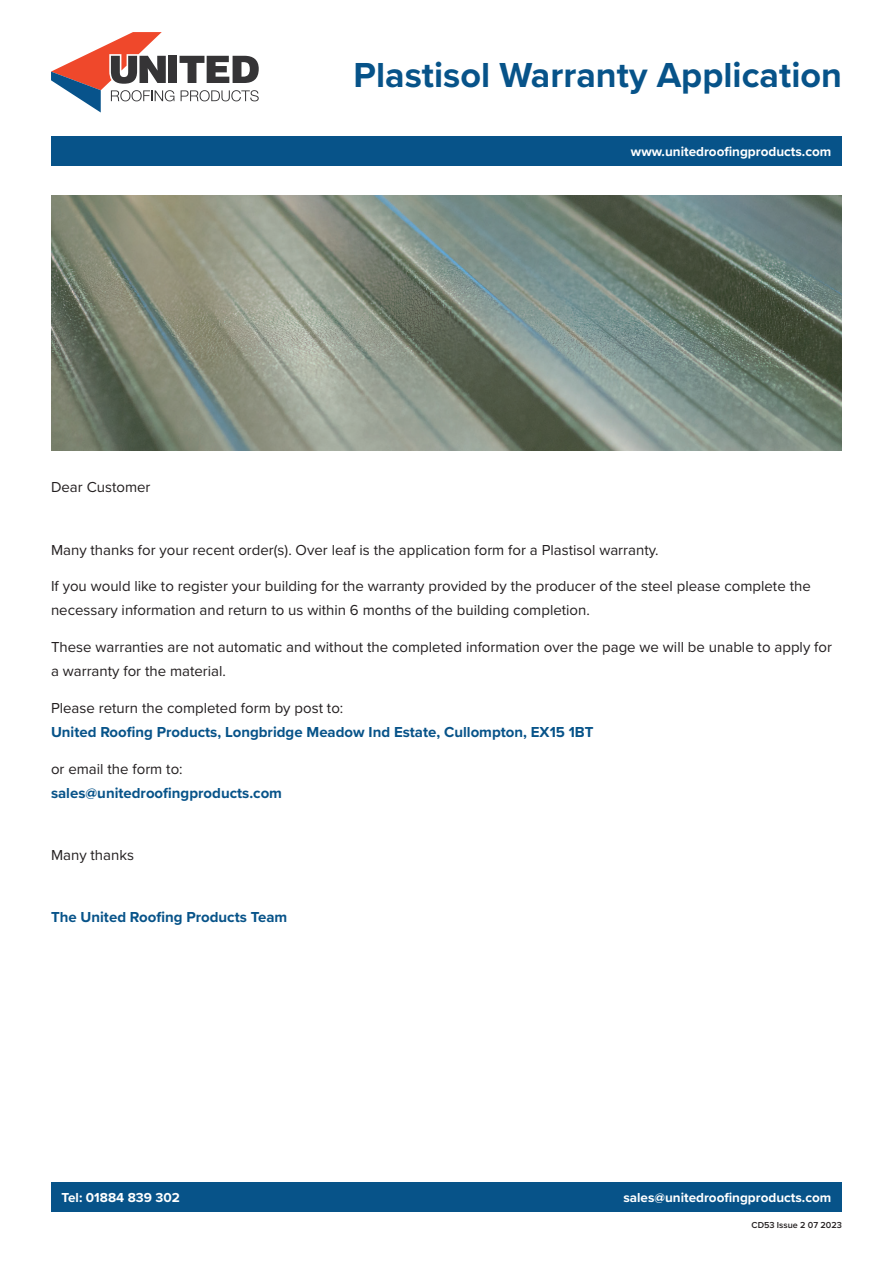
<style>
.page{position:relative;width:893px;height:1263px;background:#fff}
.page>*{position:absolute;margin:0;border:0;box-sizing:border-box;transform-origin:0 0}
.t1{font:700 36px "Proxima Nova";color:#075389}
.t2{font:15px/24px "Proxima Nova";color:#231f20}
.t3{font:700 15px "Proxima Nova";color:#075389}
.t4{font:700 13.5px "Proxima Nova";color:#fff}
.t5{font:600 9px "Proxima Nova";color:#231f20}
</style>
<div class="page">
<div style="left:51px;top:136px;width:791px;height:30px;background:#075389"></div>
<div style="left:51px;top:1182px;width:791px;height:30px;background:#075389"></div>
<div style="left:168px;top:56px;width:9px;height:27px;background:#353436"></div>
<svg style="left:180px;top:56px;width:79px;height:27px"></svg>
<svg style="left:181px;top:90px;width:78px;height:11px"></svg>
<svg style="left:51px;top:32px;width:123px;height:80px"></svg>
<img style="left:51px;top:196px;width:791px;height:255px">
<h1 class="t1" style="left:354px;top:48px;width:490px">Plastisol Warranty Application</h1>
<p class="t2" style="left:51px;top:475px;width:101px">Dear Customer</p>
<p class="t4" style="left:631px;top:141px;width:202px">www.unitedroofingproducts.com</p>
<p class="t2" style="left:51px;top:537px;width:609px">Many thanks for your recent order(s). Over leaf is the application form for a Plastisol warranty.</p>
<p class="t2" style="left:51px;top:574px;width:761px">If you would like to register your building for the warranty provided by the producer of the steel please complete the necessary information and return to us within 6 months of the building completion.</p>
<p class="t2" style="left:51px;top:634px;width:782px">These warranties are not automatic and without the completed information over the page we will be unable to apply for a warranty for the material.</p>
<p class="t2" style="left:51px;top:695px;width:294px">Please return the completed form by post to:</p>
<p class="t3" style="left:51px;top:721px;width:544px">United Roofing Products, Longbridge Meadow Ind Estate, Cullompton, EX15 1BT</p>
<p class="t2" style="left:51px;top:756px;width:133px">or email the form to:</p>
<p class="t3" style="left:51px;top:781px;width:233px">sales@unitedroofingproducts.com</p>
<p class="t2" style="left:51px;top:842px;width:84px">Many thanks</p>
<p class="t3" style="left:51px;top:906px;width:238px">The United Roofing Products Team</p>
<p class="t4" style="left:62px;top:1187px;width:120px">Tel: 01884 839 302</p>
<p class="t4" style="left:623px;top:1187px;width:209px">sales@unitedroofingproducts.com</p>
<p class="t5" style="left:751px;top:1218px;width:92px">CD53 Issue 2 07 2023</p>
</div>
